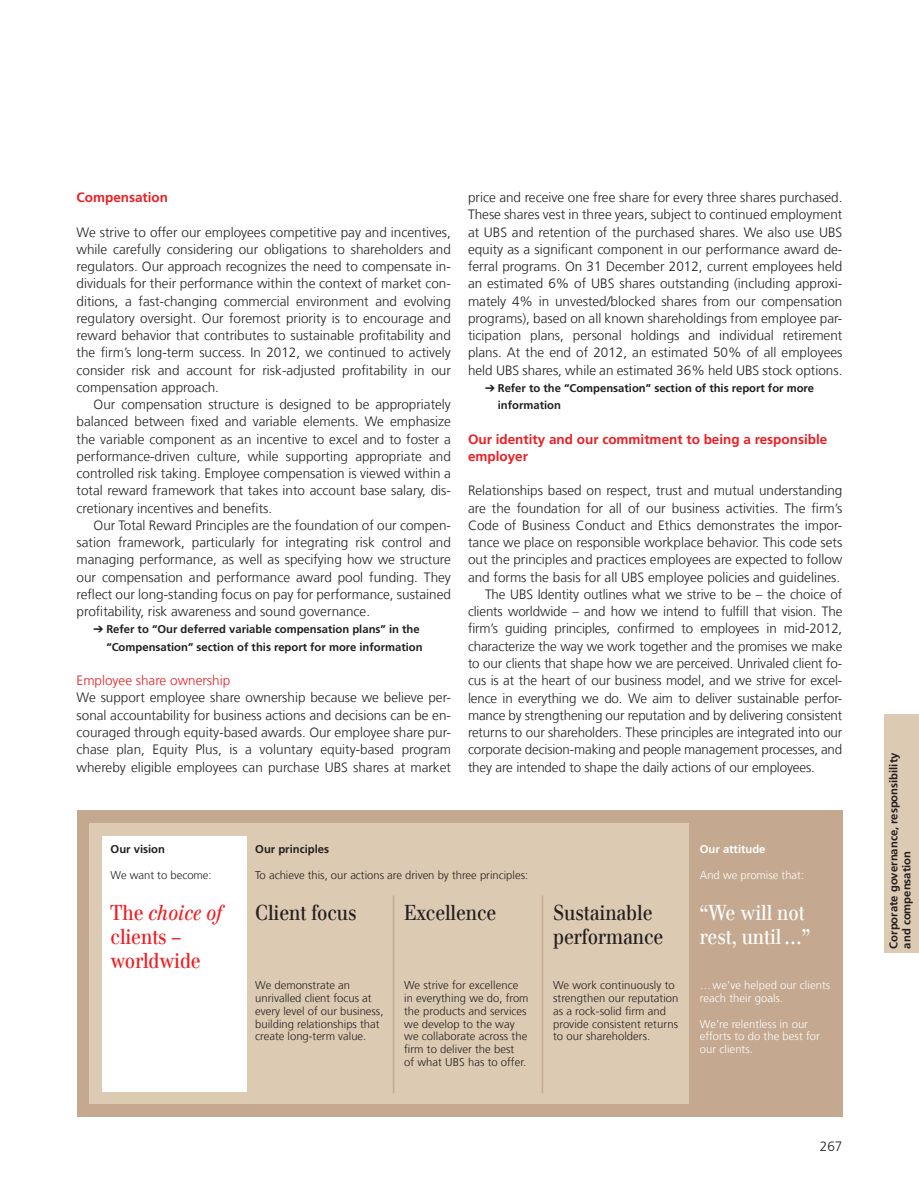
<style>
.page{position:relative;width:919px;height:1191px;background:#fff}
.page>*{position:absolute;margin:0;border:0;box-sizing:border-box;transform-origin:0 0}
.t1{font:21px/24px "UBS Headline";color:#231f20}
.t2{font:21px/24px "UBS Headline";color:#ee1d23}
.t3{font:21px/24px "UBS Headline";color:#fff}
.t4{font:300 13.5px/17.2px "Frutiger LT Com";letter-spacing:-.01em;color:#231f20;text-align:justify}
.t5{font:700 13.5px/17.2px "Frutiger LT Com";color:#ee1d23}
.t6{font:300 13.5px "Frutiger LT Com";color:#ee1d23}
.t7{font:300 11.25px/12.8px "Frutiger LT Com";letter-spacing:.005em;color:#231f20}
.t8{font:700 11.25px/17.2px "Frutiger LT Com";color:#231f20}
.t9{font:300 11.25px/12.8px "Frutiger LT Com";letter-spacing:.005em;color:#fff}
.t10{font:700 11.25px "Frutiger LT Com";color:#fff}
.s1{font-style:italic}
</style>
<div class="page">
<div style="left:884px;top:714px;width:34px;height:238px;background:#ddcab2"></div>
<div style="left:77px;top:810px;width:765px;height:306px;background:#c4a88f"></div>
<div style="left:89px;top:823px;width:600px;height:281px;background:#ddcab2"></div>
<div style="left:102px;top:836px;width:145px;height:255px;background:#fff"></div>
<hr style="left:393px;top:895px;width:1px;height:198px;background:#c4a88f">
<hr style="left:541px;top:895px;width:2px;height:198px;background:#c4a88f">
<p class="t5" style="left:77px;top:189px;width:93px">Compensation</p>
<p class="t4" style="left:77px;top:223px;width:376px">We strive to offer our employees competitive pay and incentives, while carefully considering our obligations to shareholders and regulators. Our approach recognizes the need to compensate in&shy;dividuals for their performance within the context of market con&shy;ditions, a fast-changing commercial environment and evolving regulatory oversight. Our foremost priority is to encourage and reward behavior that contributes to sustainable profitability and the firm’s long-term success. In 2012, we continued to actively consider risk and account for risk-adjusted profitability in our compensation approach.</p>
<p class="t4" style="left:77px;top:396px;width:376px;text-indent:17px">Our compensation structure is designed to be appropriately balanced between fixed and variable elements. We emphasize the variable component as an incentive to excel and to foster a performance-driven culture, while supporting appropriate and controlled risk taking. Employee compensation is viewed within a total reward framework that takes into account base salary, dis&shy;cretionary incentives and benefits.</p>
<p class="t4" style="left:77px;top:517px;width:376px;text-indent:17px">Our Total Reward Principles are the foundation of our compen&shy;sation framework, particularly for integrating risk control and managing performance, as well as specifying how we structure our compensation and performance award pool funding. They reflect our long-standing focus on pay for performance, sustained profitability, risk awareness and sound governance.</p>
<p class="t8" style="left:94px;top:621px;width:330px;text-align:right">➔ Refer to “Our deferred variable compensation plans” in the “Compensation” section of this report for more information</p>
<p class="t6" style="left:77px;top:672px;width:155px">Employee share ownership</p>
<p class="t4" style="left:77px;top:689px;width:376px">We support employee share ownership because we believe per&shy;sonal accountability for business actions and decisions can be en&shy;couraged through equity-based awards. Our employee share pur&shy;chase plan, Equity Plus, is a voluntary equity-based program whereby eligible employees can purchase UBS shares at market</p>
<p class="t4" style="left:468px;top:189px;width:376px">price and receive one free share for every three shares purchased.<br>These shares vest in three years, subject to continued employment at UBS and retention of the purchased shares. We also use UBS equity as a significant component in our performance award de&shy;ferral programs. On 31 December 2012, current employees held an estimated 6% of UBS shares outstanding (including approxi&shy;mately 4% in unvested/blocked shares from our compensation programs), based on all known shareholdings from employee par&shy;ticipation plans, personal holdings and individual retirement plans. At the end of 2012, an estimated 50% of all employees held UBS shares, while an estimated 36% held UBS stock options.</p>
<p class="t8" style="left:497px;top:379px;width:318px;text-indent:-13px">➔ Refer to the “Compensation” section of this report for more information</p>
<p class="t5" style="left:468px;top:430px;width:361px">Our identity and our commitment to being a responsible employer</p>
<p class="t4" style="left:468px;top:482px;width:376px">Relationships based on respect, trust and mutual understanding</p>
<p class="t4" style="left:468px;top:499px;width:376px">are the foundation for all of our business activities. The firm’s</p>
<p class="t4" style="left:468px;top:517px;width:376px">Code of Business Conduct and Ethics demonstrates the impor-</p>
<p class="t4" style="left:468px;top:534px;width:376px">tance we place on responsible workplace behavior. This code sets</p>
<p class="t4" style="left:468px;top:551px;width:376px">out the principles and practices employees are expected to follow</p>
<p class="t4" style="left:468px;top:568px;width:374px">and forms the basis for all UBS employee policies and guidelines.</p>
<p class="t4" style="left:485px;top:586px;width:359px">The UBS Identity outlines what we strive to be – the choice of</p>
<p class="t4" style="left:468px;top:603px;width:376px">clients worldwide – and how we intend to fulfill that vision. The</p>
<p class="t4" style="left:468px;top:620px;width:376px">firm’s guiding principles, confirmed to employees in mid-2012,</p>
<p class="t4" style="left:468px;top:637px;width:376px">characterize the way we work together and the promises we make</p>
<p class="t4" style="left:468px;top:655px;width:376px">to our clients that shape how we are perceived. Unrivaled client fo-</p>
<p class="t4" style="left:468px;top:672px;width:376px">cus is at the heart of our business model, and we strive for excel-</p>
<p class="t4" style="left:468px;top:689px;width:376px">lence in everything we do. We aim to deliver sustainable perfor-</p>
<p class="t4" style="left:468px;top:706px;width:376px">mance by strengthening our reputation and by delivering consistent</p>
<p class="t4" style="left:468px;top:724px;width:376px">returns to our shareholders. These principles are integrated into our</p>
<p class="t4" style="left:468px;top:741px;width:376px">corporate decision-making and people management processes, and</p>
<p class="t4" style="left:468px;top:758px;width:348px">they are intended to shape the daily actions of our employees.</p>
<p class="t8" style="left:111px;top:840px;width:56px">Our vision</p>
<p class="t7" style="left:111px;top:868px;width:103px">We want to become:</p>
<p class="t8" style="left:255px;top:840px;width:75px">Our principles</p>
<p class="t7" style="left:255px;top:868px;width:274px">To achieve this, our actions are driven by three principles:</p>
<p class="t10" style="left:699px;top:842px;width:67px">Our attitude</p>
<p class="t9" style="left:699px;top:868px;width:106px">And we promise that:</p>
<h1 class="t2" style="left:111px;top:900px;width:113px">The <span class="s1">choice of </span>clients – worldwide</h1>
<h1 class="t1" style="left:255px;top:900px;width:103px">Client focus</h1>
<h1 class="t1" style="left:404px;top:900px;width:94px">Excellence</h1>
<h1 class="t1" style="left:553px;top:900px;width:112px">Sustainable performance</h1>
<h1 class="t3" style="left:699px;top:900px;width:112px">“We will not rest, until…”</h1>
<p class="t7" style="left:255px;top:979px;width:130px">We demonstrate an unrivalled client focus at every level of our business, building relationships that create long-term value.</p>
<p class="t7" style="left:404px;top:979px;width:126px">We strive for excellence in everything we do, from the products and services we develop to the way we collaborate across the firm to deliver the best<br>of what UBS has to offer.</p>
<p class="t7" style="left:553px;top:979px;width:127px">We work continuously to strengthen our reputation as a rock-solid firm and provide consistent returns to our shareholders.</p>
<p class="t9" style="left:699px;top:979px;width:132px">…we’ve helped our clients reach their goals.</p>
<p class="t9" style="left:699px;top:1017px;width:121px">We’re relentless in our efforts to do the best for our clients.</p>
<p class="t4" style="left:819px;top:1138px;width:24px">267</p>
<p class="t8" style="left:887px;top:948px;width:197px;line-height:12.8px;rotate:-90deg">Corporate governance, responsibility and compensation</p>
</div>
